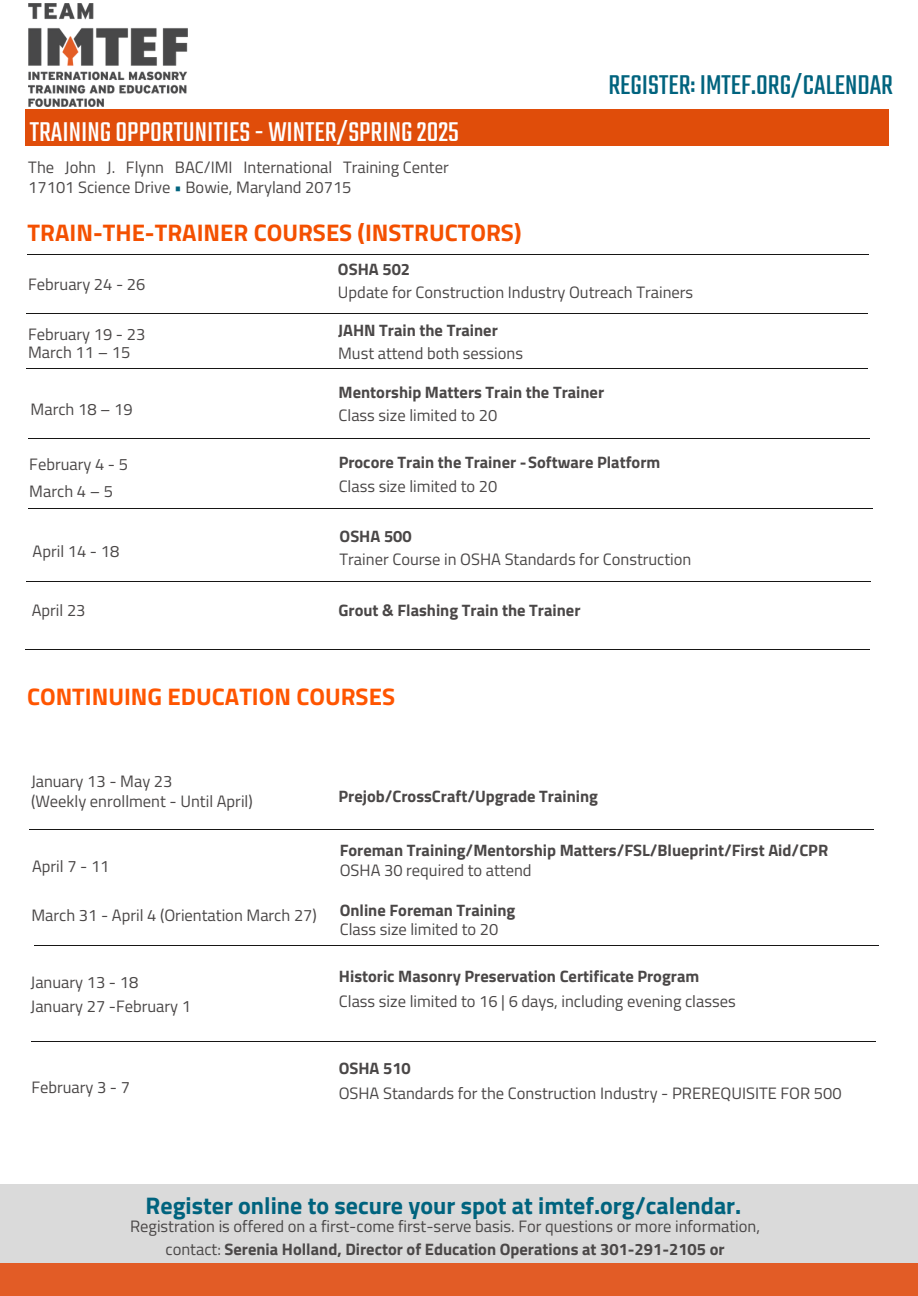
<style>
.page{position:relative;width:918px;height:1296px;background:#fff}
.page>*{position:absolute;margin:0;border:0;box-sizing:border-box;transform-origin:0 0}
.t1{font:30px "Teko";color:#fff}
.t2{font:30px "Teko";color:#00637e}
.t3{font:700 24px "Titillium Web";color:#00637e}
.t4{font:700 24px "Titillium Web";color:#f45000}
.t5{font:700 24px "Titillium Web";color:#f50}
.t6{font:16.5px/19.8px "Titillium Web";color:#4a4747}
.t7{font:700 16.5px "Titillium Web";color:#4a4747}
.t8{font:700 16.5px "Titillium Web";color:#4a4747}
.s1{color:#00637e}
.s2{font-style:inherit}
.s3{font-weight:700}
</style>
<div class="page">
<img style="left:28px;top:4px;width:159px;height:103px">
<div style="left:25px;top:110px;width:864px;height:36px;background:#e04d0a"></div>
<div style="left:0;top:1184px;width:918px;height:81px;background:#dadada"></div>
<div style="left:0;top:1264px;width:918px;height:32px;background:#e25c26"></div>
<hr style="left:27px;top:254px;width:842px;height:1px;background:#171615">
<hr style="left:26px;top:313px;width:842px;height:1px;background:#171615">
<hr style="left:26px;top:368px;width:842px;height:1px;background:#171615">
<hr style="left:28px;top:438px;width:842px;height:1px;background:#171615">
<hr style="left:29px;top:509px;width:844px;height:1px;background:#171615">
<hr style="left:32px;top:1041px;width:844px;height:1px;background:#171615">
<hr style="left:34px;top:945px;width:844px;height:1px;background:#171615">
<hr style="left:30px;top:829px;width:844px;height:1px;background:#171615">
<hr style="left:26px;top:649px;width:844px;height:1px;background:#171615">
<hr style="left:26px;top:581px;width:844px;height:1px;background:#171615">
<h1 class="t1" style="left:30px;top:112px;width:431px">TRAINING OPPORTUNITIES - WINTER/SPRING 2025</h1>
<p class="t6" style="left:28px;top:157px;width:422px">The John J. Flynn BAC/IMI International Training Center<br>17101 Science Drive <span class="s1">•</span> Bowie, Maryland 20715</p>
<h2 class="t4" style="left:28px;top:214px;width:495px">TRAIN-THE-TRAINER COURSES (INSTRUCTORS)</h2>
<h1 class="t2" style="left:608px;top:65px;width:286px">REGISTER: IMTEF.ORG/CALENDAR</h1>
<p class="t6" style="left:28px;top:274px;width:119px">February 24 - 26</p>
<p class="t6" style="left:28px;top:324px;width:119px;line-height:18px">February 19 - 23<br>March 11 – 15</p>
<p class="t6" style="left:31px;top:398px;width:104px">March 18 – 19</p>
<p class="t6" style="left:29px;top:450px;width:100px;line-height:26.7px">February 4 - 5<br>March 4 – 5</p>
<p class="t6" style="left:33px;top:540px;width:88px">April 14 - 18</p>
<p class="t7" style="left:338px;top:257px;width:74px">OSHA 502</p>
<p class="t6" style="left:338px;top:282px;width:357px">Update for Construction Industry Outreach Trainers</p>
<p class="t7" style="left:338px;top:318px;width:161px">JAHN Train the Trainer</p>
<p class="t6" style="left:338px;top:342px;width:186px">Must attend both sessions</p>
<p class="t7" style="left:339px;top:380px;width:267px">Mentorship Matters Train the Trainer</p>
<p class="t6" style="left:339px;top:404px;width:160px">Class size limited to 20</p>
<p class="t7" style="left:339px;top:450px;width:323px">Procore Train the Trainer - Software Platform</p>
<p class="t6" style="left:339px;top:475px;width:160px">Class size limited to 20</p>
<p class="t7" style="left:340px;top:523px;width:74px">OSHA 500</p>
<p class="t6" style="left:340px;top:549px;width:353px">Trainer Course in OSHA Standards for Construction</p>
<p class="t6" style="left:32px;top:599px;width:55px">April <span class="s2">23</span></p>
<p class="t8" style="left:339px;top:598px;width:243px">Grout &amp; Flashing Train the Trainer</p>
<h2 class="t5" style="left:27px;top:678px;width:370px">CONTINUING EDUCATION COURSES</h2>
<p class="t6" style="left:31px;top:771px;width:223px">January 13 - May 23<br>(Weekly enrollment - Until April)</p>
<p class="t6" style="left:32px;top:855px;width:79px">April 7 - 11</p>
<p class="t6" style="left:31px;top:905px;width:287px">March 31 - April 4 (Orientation March 27)</p>
<p class="t6" style="left:31px;top:969px;width:162px;line-height:24.8px">January 13 - 18<br>January 27 -February 1</p>
<p class="t6" style="left:31px;top:1077px;width:100px">February 3 - 7</p>
<p class="t7" style="left:338px;top:784px;width:261px">Prejob/CrossCraft/Upgrade Training</p>
<p class="t7" style="left:340px;top:838px;width:490px">Foreman Training/Mentorship Matters/FSL/Blueprint/First Aid/CPR</p>
<p class="t6" style="left:340px;top:860px;width:193px">OSHA 30 required to attend</p>
<p class="t7" style="left:340px;top:897px;width:177px">Online Foreman Training</p>
<p class="t6" style="left:340px;top:919px;width:160px">Class size limited to 20</p>
<p class="t7" style="left:339px;top:964px;width:362px">Historic Masonry Preservation Certificate Program</p>
<p class="t6" style="left:339px;top:990px;width:398px">Class size limited to 16 | 6 days, including evening classes</p>
<p class="t7" style="left:339px;top:1056px;width:74px">OSHA 510</p>
<p class="t6" style="left:339px;top:1082px;width:504px">OSHA Standards for the Construction Industry - PREREQUISITE FOR 500</p>
<h2 class="t3" style="left:146px;top:1186px;width:597px">Register online to secure your spot at imtef.org/calendar.</h2>
<p class="t6" style="left:130px;top:1215px;width:632px;line-height:22.5px;text-align:center">Registration is offered on a first-come first-serve basis. For questions or more information, contact: <span class="s3">Serenia Holland, Director of Education Operations at 301-291-2105 or</span></p>
</div>
